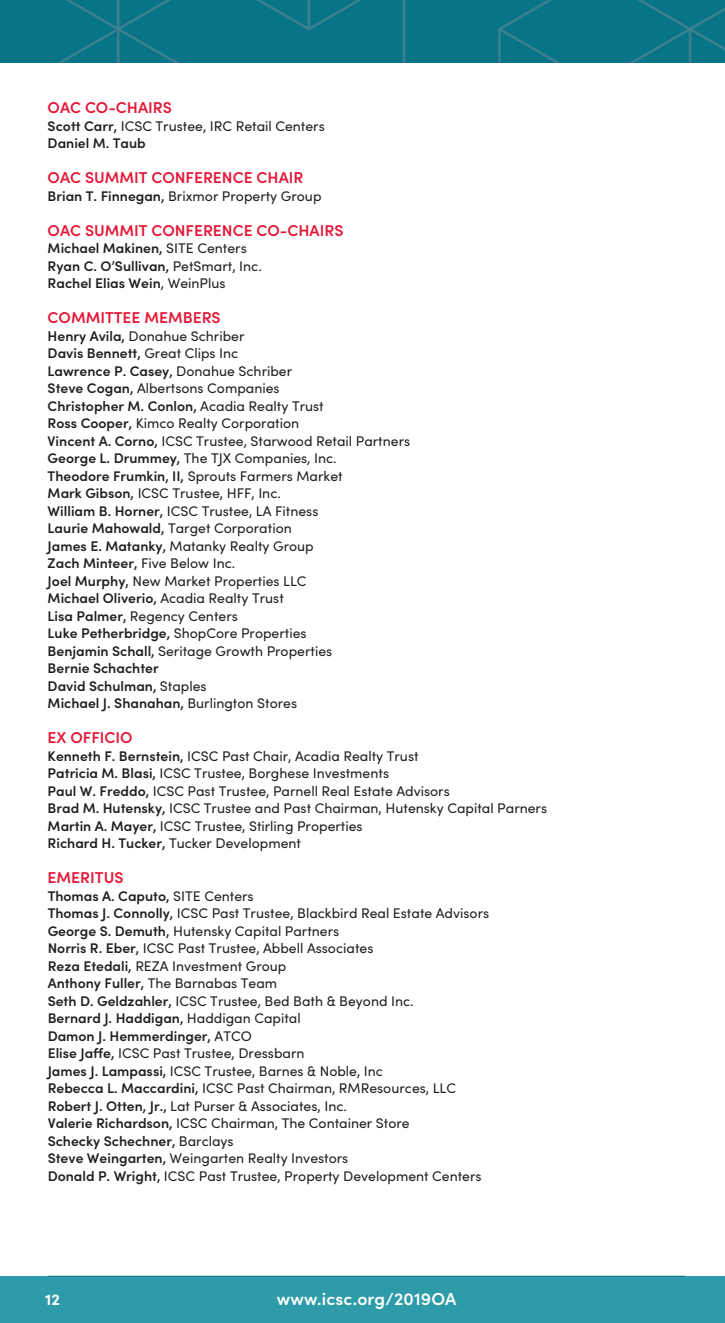
<style>
.page{position:relative;width:725px;height:1323px;background:#fff}
.page>*{position:absolute;margin:0;border:0;box-sizing:border-box;transform-origin:0 0}
.t1{font:600 17.5px "Sofia Pro";letter-spacing:.01em;color:#fff}
.t2{font:600 15.75px "Sofia Pro";color:#e51836}
.t3{font:700 15.75px "Sofia Pro";color:#fff}
.t4{font:14px/17.5px "Sofia Pro";color:#231f20}
.t5{font:600 14px/17.5px "Sofia Pro";color:#231f20}
.s1{font-weight:600}
.s2{font-weight:400}
</style>
<div class="page">
<div style="left:0;top:1276px;width:724px;height:47px;background:#2d9ba8"></div>
<hr style="left:48px;top:1276px;width:637px;height:1px;background:#087487">
<div style="left:0;top:0;width:724px;height:63px;background:#087487"></div>
<svg style="left:57px;top:0;width:667px;height:63px"></svg>
<p class="t2" style="left:48px;top:96px;width:126px">OAC CO-CHAIRS</p>
<p class="t4" style="left:48px;top:117px;width:278px"><span class="s1">Scott Carr,</span> ICSC Trustee, IRC Retail Centers<br><span class="s1">Daniel M. Taub</span></p>
<p class="t2" style="left:48px;top:166px;width:257px">OAC SUMMIT CONFERENCE CHAIR</p>
<p class="t4" style="left:48px;top:187px;width:275px"><span class="s1">Brian T. Finnegan,</span> Brixmor Property Group</p>
<p class="t2" style="left:48px;top:219px;width:297px">OAC SUMMIT CONFERENCE CO-CHAIRS</p>
<p class="t5" style="left:48px;top:239px;width:215px">Michael Makinen, <span class="s2">SITE Centers<br></span>Ryan C. O’Sullivan, <span class="s2">PetSmart, Inc.<br></span>Rachel Elias Wein<span class="s2">, WeinPlus</span></p>
<p class="t2" style="left:48px;top:306px;width:174px">COMMITTEE MEMBERS</p>
<p class="t4" style="left:48px;top:327px;width:364px"><span class="s1">Henry Avila,</span> Donahue Schriber<br><span class="s1">Davis Bennett,</span> Great Clips Inc<br><span class="s1">Lawrence P. Casey,</span> Donahue Schriber<br><span class="s1">Steve Cogan,</span> Albertsons Companies<br><span class="s1">Christopher M. Conlon,</span> Acadia Realty Trust<br><span class="s1">Ross Cooper,</span> Kimco Realty Corporation<br><span class="s1">Vincent A. Corno,</span> ICSC Trustee, Starwood Retail Partners <span class="s1">George L. Drummey,</span> The TJX Companies, Inc.<br><span class="s1">Theodore Frumkin, II,</span> Sprouts Farmers Market<br><span class="s1">Mark Gibson,</span> ICSC Trustee, HFF, Inc.<br><span class="s1">William B. Horner,</span> ICSC Trustee, LA Fitness<br><span class="s1">Laurie Mahowald,</span> Target Corporation<br><span class="s1">James E. Matanky,</span> Matanky Realty Group<br><span class="s1">Zach Minteer,</span> Five Below Inc.<br><span class="s1">Joel Murphy,</span> New Market Properties LLC<br><span class="s1">Michael Oliverio,</span> Acadia Realty Trust<br><span class="s1">Lisa Palmer,</span> Regency Centers<br><span class="s1">Luke Petherbridge,</span> ShopCore Properties<br><span class="s1">Benjamin Schall,</span> Seritage Growth Properties<br><span class="s1">Bernie Schachter<br>David Schulman,</span> Staples<br><span class="s1">Michael J. Shanahan,</span> Burlington Stores</p>
<p class="t2" style="left:48px;top:726px;width:86px">EX OFFICIO</p>
<p class="t4" style="left:48px;top:747px;width:501px"><span class="s1">Kenneth F. Bernstein,</span> ICSC Past Chair, Acadia Realty Trust<br><span class="s1">Patricia M. Blasi,</span> ICSC Trustee, Borghese Investments<br><span class="s1">Paul W. Freddo,</span> ICSC Past Trustee, Parnell Real Estate Advisors<br><span class="s1">Brad M. Hutensky,</span> ICSC Trustee and Past Chairman, Hutensky Capital Parners <span class="s1">Martin A. Mayer,</span> ICSC Trustee, Stirling Properties<br><span class="s1">Richard H. Tucker,</span> Tucker Development</p>
<p class="t2" style="left:48px;top:866px;width:77px">EMERITUS</p>
<p class="t4" style="left:48px;top:887px;width:443px"><span class="s1">Thomas A. Caputo,</span> SITE Centers<br><span class="s1">Thomas J. Connolly,</span> ICSC Past Trustee, Blackbird Real Estate Advisors <span class="s1">George S. Demuth,</span> Hutensky Capital Partners<br><span class="s1">Norris R. Eber,</span> ICSC Past Trustee, Abbell Associates<br><span class="s1">Reza Etedali,</span> REZA Investment Group<br><span class="s1">Anthony Fuller,</span> The Barnabas Team<br><span class="s1">Seth D. Geldzahler,</span> ICSC Trustee, Bed Bath &amp; Beyond Inc.<br><span class="s1">Bernard J. Haddigan,</span> Haddigan Capital<br><span class="s1">Damon J. Hemmerdinger,</span> ATCO<br><span class="s1">Elise Jaffe,</span> ICSC Past Trustee, Dressbarn<br><span class="s1">James J. Lampassi,</span> ICSC Trustee, Barnes &amp; Noble, Inc<br><span class="s1">Rebecca L. Maccardini,</span> ICSC Past Chairman, RMResources, LLC <span class="s1">Robert J. Otten, Jr.,</span> Lat Purser &amp; Associates, Inc.<br><span class="s1">Valerie Richardson,</span> ICSC Chairman, The Container Store<br><span class="s1">Schecky Schechner,</span> Barclays<br><span class="s1">Steve Weingarten,</span> Weingarten Realty Investors<br><span class="s1">Donald P. Wright,</span> ICSC Past Trustee, Property Development Centers</p>
<p class="t3" style="left:45px;top:1288px;width:16px">12</p>
<p class="t1" style="left:277px;top:1286px;width:181px">www.icsc.org/2019OA</p>
</div>
